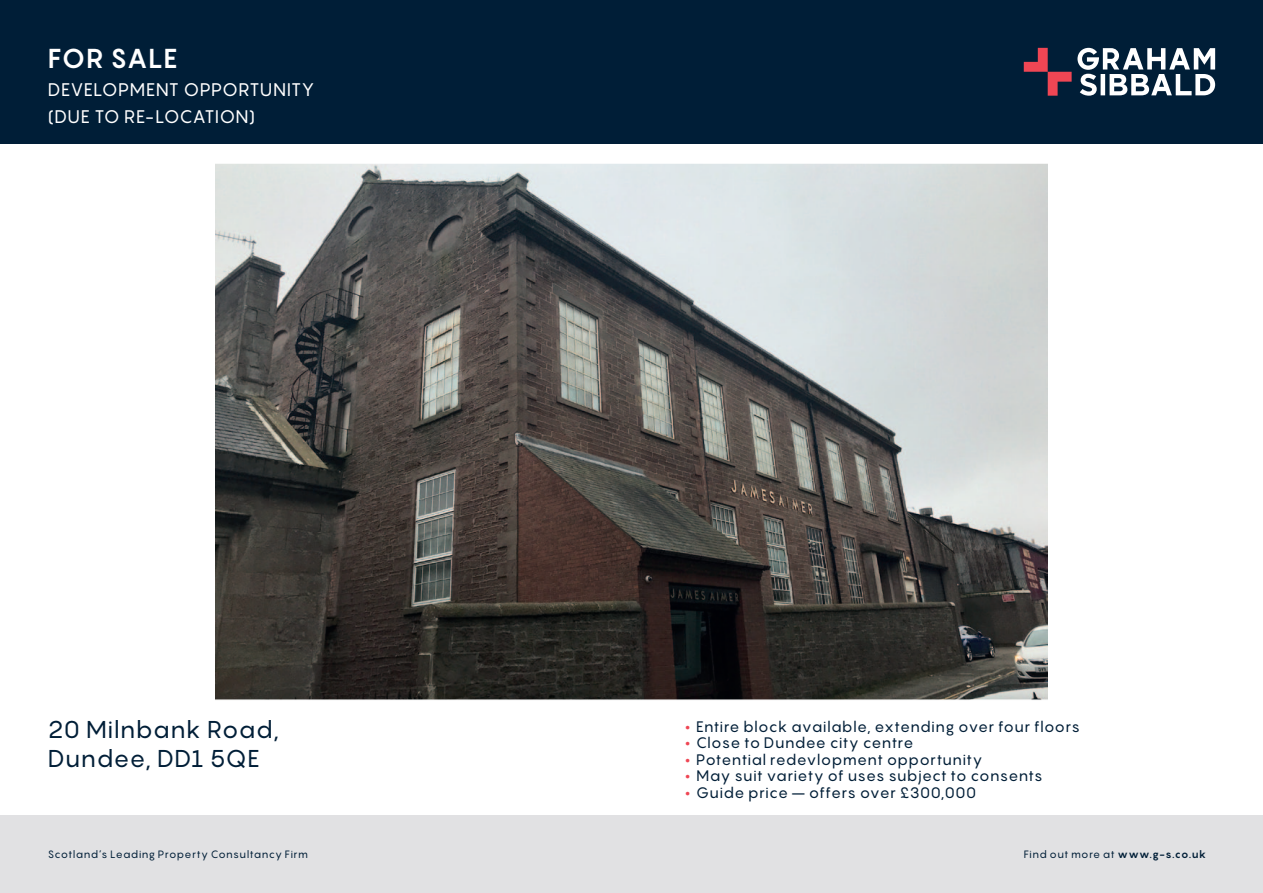
<style>
.page{position:relative;width:1263px;height:893px;background:#fff}
.page>*{position:absolute;margin:0;border:0;box-sizing:border-box;transform-origin:0 0}
.t1{font:700 27px "Pangram";color:#fff}
.t2{font:24px/28.8px "Pangram";letter-spacing:.02em;color:#001e37}
.t3{font:18px/27.3px "Pangram";letter-spacing:.015em;color:#fff}
.t4{font:15px "Pangram";letter-spacing:.025em;color:#001e37}
.t5{font:10.5px "Pangram";letter-spacing:.045em;color:#001e37}
.s1{font-weight:900;color:#ef4654}
.s2{font-weight:700}
</style>
<div class="page">
<img style="left:216px;top:165px;width:831px;height:533px">
<div style="left:0;top:815px;width:1263px;height:78px;background:#e1e1e3"></div>
<div style="left:0;top:0;width:1263px;height:144px;background:#001e37"></div>
<svg style="left:1077px;top:48px;width:138px;height:48px"></svg>
<svg style="left:1024px;top:48px;width:47px;height:48px"></svg>
<h1 class="t1" style="left:48px;top:41px;width:131px">FOR SALE</h1>
<p class="t3" style="left:48px;top:75px;width:268px">DEVELOPMENT OPPORTUNITY (DUE TO RE-LOCATION)</p>
<h2 class="t2" style="left:48px;top:715px;width:233px">20 Milnbank Road,<br>Dundee, DD1 5QE</h2>
<p class="t4" style="left:685px;top:717px;width:396px"><span class="s1">•</span> Entire block available, extending over four floors</p>
<p class="t4" style="left:685px;top:733px;width:229px"><span class="s1">•</span> Close to Dundee city centre</p>
<p class="t4" style="left:685px;top:750px;width:299px"><span class="s1">•</span> Potential redevlopment opportunity</p>
<p class="t4" style="left:685px;top:766px;width:359px"><span class="s1">•</span> May suit variety of uses subject to consents</p>
<p class="t4" style="left:685px;top:783px;width:292px"><span class="s1">•</span> Guide price – offers over £300,000</p>
<p class="t5" style="left:48px;top:848px;width:262px">Scotland’s Leading Property Consultancy Firm</p>
<p class="t5" style="left:1024px;top:848px;width:184px">Find out more at <span class="s2">www.g-s.co.uk</span></p>
</div>
